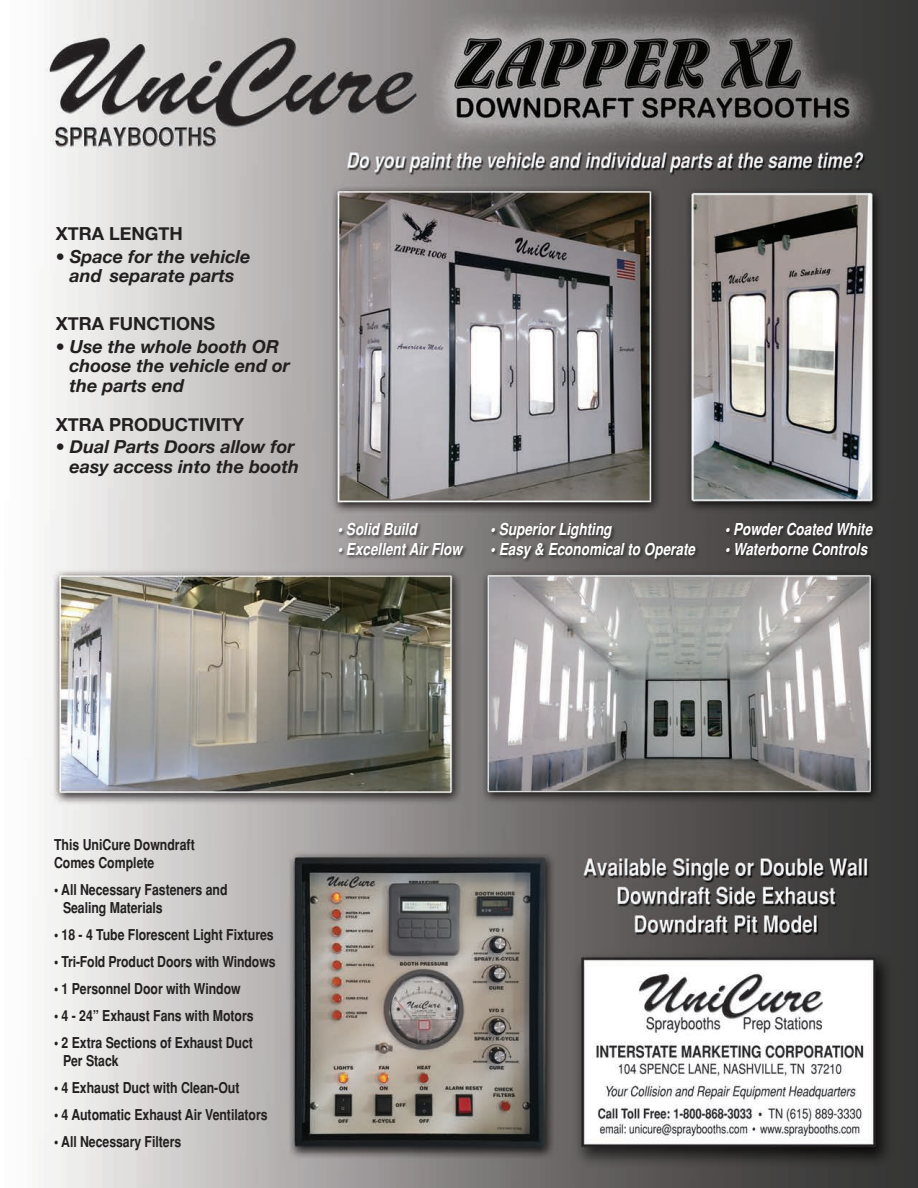
<style>
.page{position:relative;width:918px;height:1188px;background:#fff}
.page>*{position:absolute;margin:0;border:0;box-sizing:border-box;transform-origin:0 0}
.t1{font:italic 700 18px/19.5px "Helvetica Neue";color:#231f20}
.t2{font:700 18px "Helvetica Neue";color:#231f20}
.t3{font:italic 700 condensed 16.5px "Helvetica";color:#fff}
.t4{font:700 condensed 15px "Helvetica";letter-spacing:-.005em;color:#231f20}
</style>
<div class="page">
<img style="left:44px;top:0;width:874px;height:1188px">
<div style="left:337px;top:522px;width:131px;height:37px;background:#231f20;opacity:.75"></div>
<div style="left:490px;top:522px;width:210px;height:41px;background:#231f20;opacity:.75"></div>
<div style="left:725px;top:522px;width:152px;height:38px;background:#231f20;opacity:.75"></div>
<p class="t2" style="left:56px;top:223px;width:129px">XTRA LENGTH</p>
<p class="t1" style="left:56px;top:246px;width:196px">• Space for the vehicle</p>
<p class="t1" style="left:69px;top:266px;width:167px">and separate parts</p>
<p class="t2" style="left:56px;top:313px;width:161px">XTRA FUNCTIONS</p>
<p class="t1" style="left:56px;top:336px;width:225px">• Use the whole booth OR</p>
<p class="t1" style="left:69px;top:356px;width:222px">choose the vehicle end or the parts end</p>
<p class="t2" style="left:56px;top:413px;width:190px">XTRA PRODUCTIVITY</p>
<p class="t1" style="left:56px;top:437px;width:245px;text-align:right">• Dual Parts Doors allow for easy access into the booth</p>
<p class="t3" style="left:338px;top:520px;width:84px">•Solid Build</p>
<p class="t3" style="left:338px;top:539px;width:129px">•ExcellentAirFlow</p>
<p class="t3" style="left:490px;top:520px;width:123px">•SuperiorLig hting</p>
<p class="t3" style="left:490px;top:539px;width:210px">•Easy &amp; Economicalto Operate</p>
<p class="t3" style="left:725px;top:520px;width:152px">•PowderCoated White</p>
<p class="t3" style="left:725px;top:539px;width:147px">•Waterborne Controls</p>
<p class="t4" style="left:54px;top:836px;width:142px">This UniCure Downdraft</p>
<p class="t4" style="left:54px;top:854px;width:102px">Comes Complete</p>
<p class="t4" style="left:54px;top:881px;width:175px">• All Necessary Fasteners and</p>
<p class="t4" style="left:63px;top:899px;width:101px">Sealing Materials</p>
<p class="t4" style="left:54px;top:926px;width:221px">• 18 - 4 Tube Florescent Light Fixtures</p>
<p class="t4" style="left:54px;top:953px;width:223px">• Tri-Fold Product Doors with Windows</p>
<p class="t4" style="left:54px;top:980px;width:188px">• 1 Personnel Door with Window</p>
<p class="t4" style="left:54px;top:1007px;width:201px">• 4 - 24” Exhaust Fans with Motors</p>
<p class="t4" style="left:54px;top:1034px;width:201px">• 2 Extra Sections of Exhaust Duct</p>
<p class="t4" style="left:63px;top:1052px;width:57px">Per Stack</p>
<p class="t4" style="left:54px;top:1079px;width:187px">• 4 Exhaust Duct with Clean-Out</p>
<p class="t4" style="left:54px;top:1106px;width:215px">• 4 Automatic Exhaust Air Ventilators</p>
<p class="t4" style="left:54px;top:1133px;width:129px">• All Necessary Filters</p>
</div>
